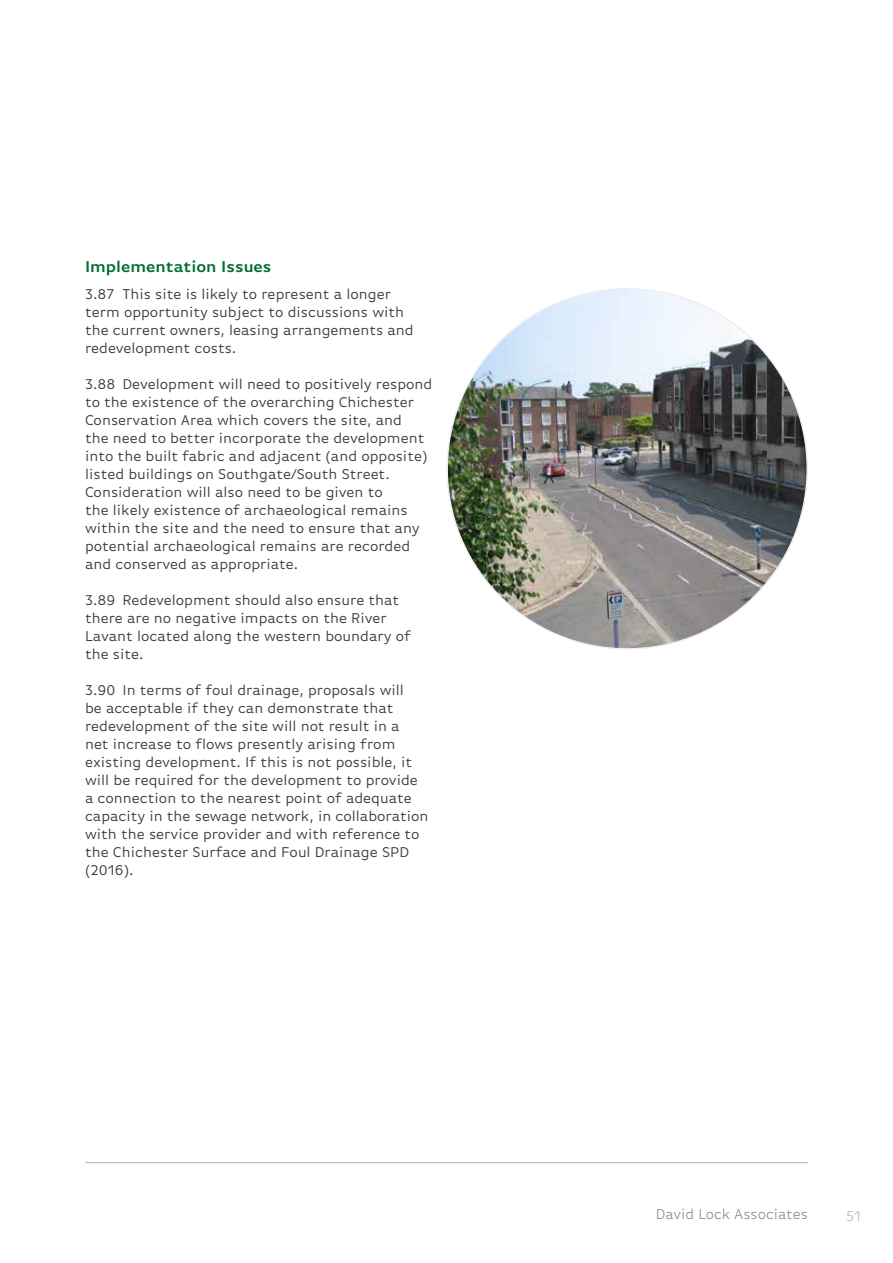
<style>
.page{position:relative;width:893px;height:1263px;background:#fff}
.page>*{position:absolute;margin:0;border:0;box-sizing:border-box;transform-origin:0 0}
.t1{font:600 16.5px "Basic Gothic Pro";color:#016c34}
.t2{font:15px/18px "Basic Gothic Pro";color:#3c3c3b}
.t3{font:300 15px "Basic Gothic Pro";color:#778790}
.t4{font:300 15px "Basic Gothic Pro";color:#abb5bb}
</style>
<div class="page">
<hr style="left:85px;top:1162px;width:723px;height:1px;background:#aeaeae">
<img style="left:447px;top:289px;width:360px;height:360px;border-radius:180px">
<p class="t1" style="left:85px;top:257px;width:188px">Implementation Issues</p>
<p class="t2" style="left:85px;top:285px;width:330px">3.87 This site is likely to represent a longer term opportunity subject to discussions with the current owners, leasing arrangements and redevelopment costs.</p>
<p class="t2" style="left:85px;top:375px;width:349px">3.88 Development will need to positively respond to the existence of the overarching Chichester Conservation Area which covers the site, and<br>the need to better incorporate the development into the built fabric and adjacent (and opposite) listed buildings on Southgate/South Street.<br>Consideration will also need to be given to<br>the likely existence of archaeological remains within the site and the need to ensure that any potential archaeological remains are recorded and conserved as appropriate.</p>
<p class="t2" style="left:85px;top:591px;width:327px">3.89 Redevelopment should also ensure that there are no negative impacts on the River Lavant located along the western boundary of the site.</p>
<p class="t2" style="left:85px;top:681px;width:345px">3.90 In terms of foul drainage, proposals will<br>be acceptable if they can demonstrate that redevelopment of the site will not result in a<br>net increase to flows presently arising from existing development. If this is not possible, it will be required for the development to provide a connection to the nearest point of adequate capacity in the sewage network, in collaboration with the service provider and with reference to the Chichester Surface and Foul Drainage SPD (2016).</p>
<p class="t3" style="left:656px;top:1206px;width:153px">David Lock Associates</p>
<p class="t4" style="left:846px;top:1207px;width:16px">51</p>
</div>
